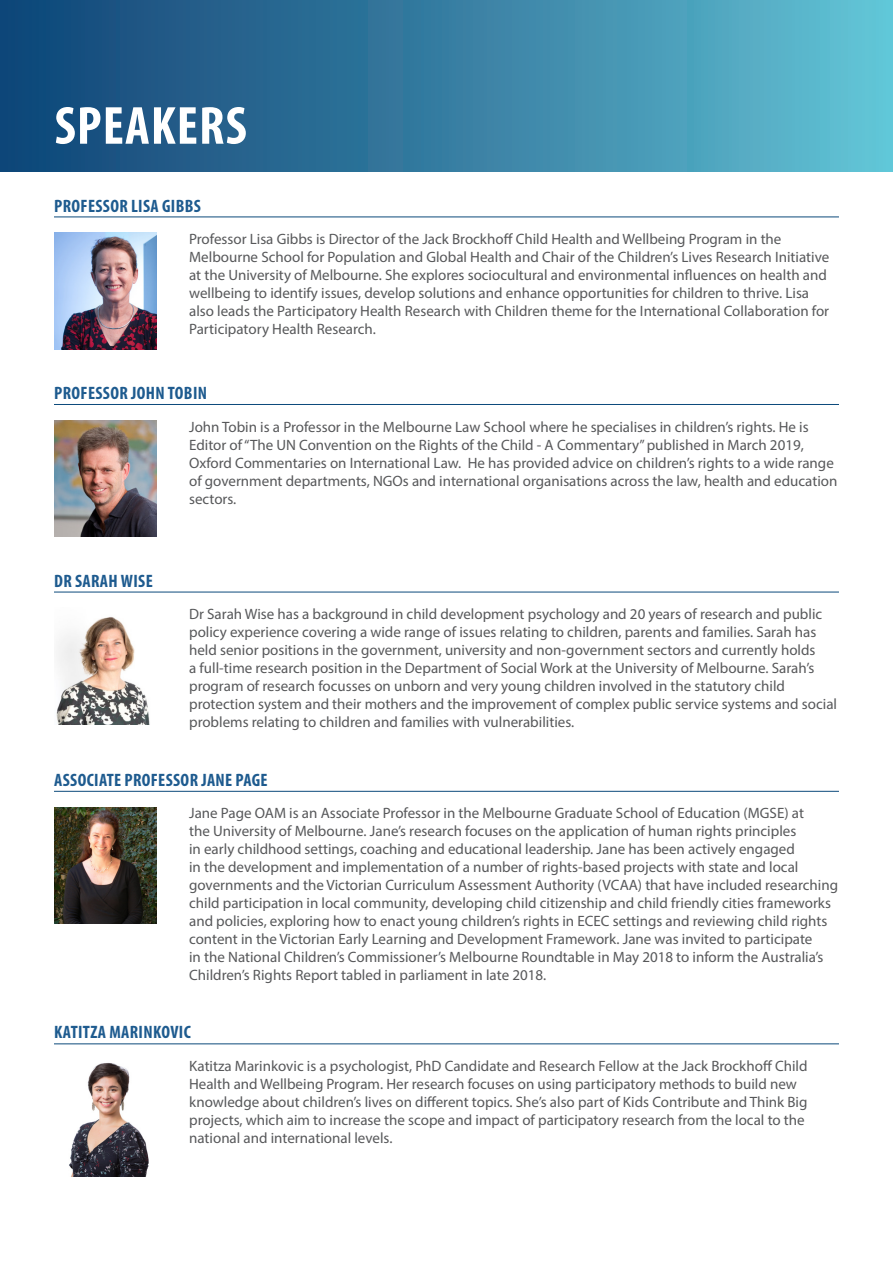
<style>
.page{position:relative;width:893px;height:1263px;background:#fff}
.page>*{position:absolute;margin:0;border:0;box-sizing:border-box;transform-origin:0 0}
.t1{font:700 condensed 54px "Myriad Pro";letter-spacing:.02em;color:#fff}
.Heading{font:700 condensed 18px "Myriad Pro";letter-spacing:.02em;color:#1e5b8f}
.t2{font:15px/18px "Myriad Pro";color:#57585a}
</style>
<div class="page">
<div style="left:0;top:0;width:893px;height:171px;background:linear-gradient(to right,#0e4074,#62c1d3)"></div>
<img style="left:54px;top:233px;width:103px;height:116px">
<img style="left:56px;top:617px;width:94px;height:107px">
<img style="left:54px;top:807px;width:103px;height:117px">
<img style="left:54px;top:420px;width:103px;height:117px">
<hr style="left:54px;top:217px;width:785px;height:1px;background:#0c4a7b">
<hr style="left:54px;top:592px;width:785px;height:1px;background:#0c4a7b">
<hr style="left:54px;top:791px;width:785px;height:1px;background:#0c4a7b">
<hr style="left:54px;top:1043px;width:785px;height:1px;background:#0c4a7b">
<hr style="left:54px;top:404px;width:785px;height:1px;background:#0c4a7b">
<img style="left:69px;top:1063px;width:80px;height:113px">
<p class="t1" style="left:55px;top:92px;width:194px">SPEAKERS</p>
<p class="Heading" style="left:54px;top:194px;width:148px">PROFESSOR LISA GIBBS</p>
<p class="t2" style="left:189px;top:230px;width:642px">Professor Lisa Gibbs is Director of the Jack Brockhoff Child Health and Wellbeing Program in the Melbourne School for Population and Global Health and Chair of the Children’s Lives Research Initiative at the University of Melbourne. She explores sociocultural and environmental influences on health and wellbeing to identify issues, develop solutions and enhance opportunities for children to thrive. Lisa also leads the Participatory Health Research with Children theme for the International Collaboration for Participatory Health Research.</p>
<p class="Heading" style="left:54px;top:382px;width:154px">PROFESSOR JOHN TOBIN</p>
<p class="Heading" style="left:54px;top:569px;width:100px">DR SARAH WISE</p>
<p class="t2" style="left:189px;top:417px;width:650px">John Tobin is a Professor in the Melbourne Law School where he specialises in children’s rights. He is Editor of “The UN Convention on the Rights of the Child - A Commentary” published in March 2019, Oxford Commentaries on International Law. He has provided advice on children’s rights to a wide range of government departments, NGOs and international organisations across the law, health and education sectors.</p>
<p class="t2" style="left:189px;top:605px;width:649px">Dr Sarah Wise has a background in child development psychology and 20 years of research and public policy experience covering a wide range of issues relating to children, parents and families. Sarah has held senior positions in the government, university and non-government sectors and currently holds<br>a full-time research position in the Department of Social Work at the University of Melbourne. Sarah’s program of research focusses on unborn and very young children involved in the statutory child protection system and their mothers and the improvement of complex public service systems and social problems relating to children and families with vulnerabilities.</p>
<p class="Heading" style="left:54px;top:769px;width:215px">ASSOCIATE PROFESSOR JANE PAGE</p>
<p class="t2" style="left:189px;top:804px;width:650px">Jane Page OAM is an Associate Professor in the Melbourne Graduate School of Education (MGSE) at<br>the University of Melbourne. Jane’s research focuses on the application of human rights principles<br>in early childhood settings, coaching and educational leadership. Jane has been actively engaged<br>in the development and implementation of a number of rights-based projects with state and local governments and the Victorian Curriculum Assessment Authority (VCAA) that have included researching child participation in local community, developing child citizenship and child friendly cities frameworks and policies, exploring how to enact young children’s rights in ECEC settings and reviewing child rights content in the Victorian Early Learning and Development Framework. Jane was invited to participate<br>in the National Children’s Commissioner’s Melbourne Roundtable in May 2018 to inform the Australia’s Children’s Rights Report tabled in parliament in late 2018.</p>
<p class="Heading" style="left:54px;top:1021px;width:138px">KATITZA MARINKOVIC</p>
<p class="t2" style="left:189px;top:1057px;width:620px">Katitza Marinkovic is a psychologist, PhD Candidate and Research Fellow at the Jack Brockhoff Child Health and Wellbeing Program. Her research focuses on using participatory methods to build new knowledge about children’s lives on different topics. She’s also part of Kids Contribute and Think Big projects, which aim to increase the scope and impact of participatory research from the local to the national and international levels.</p>
</div>
